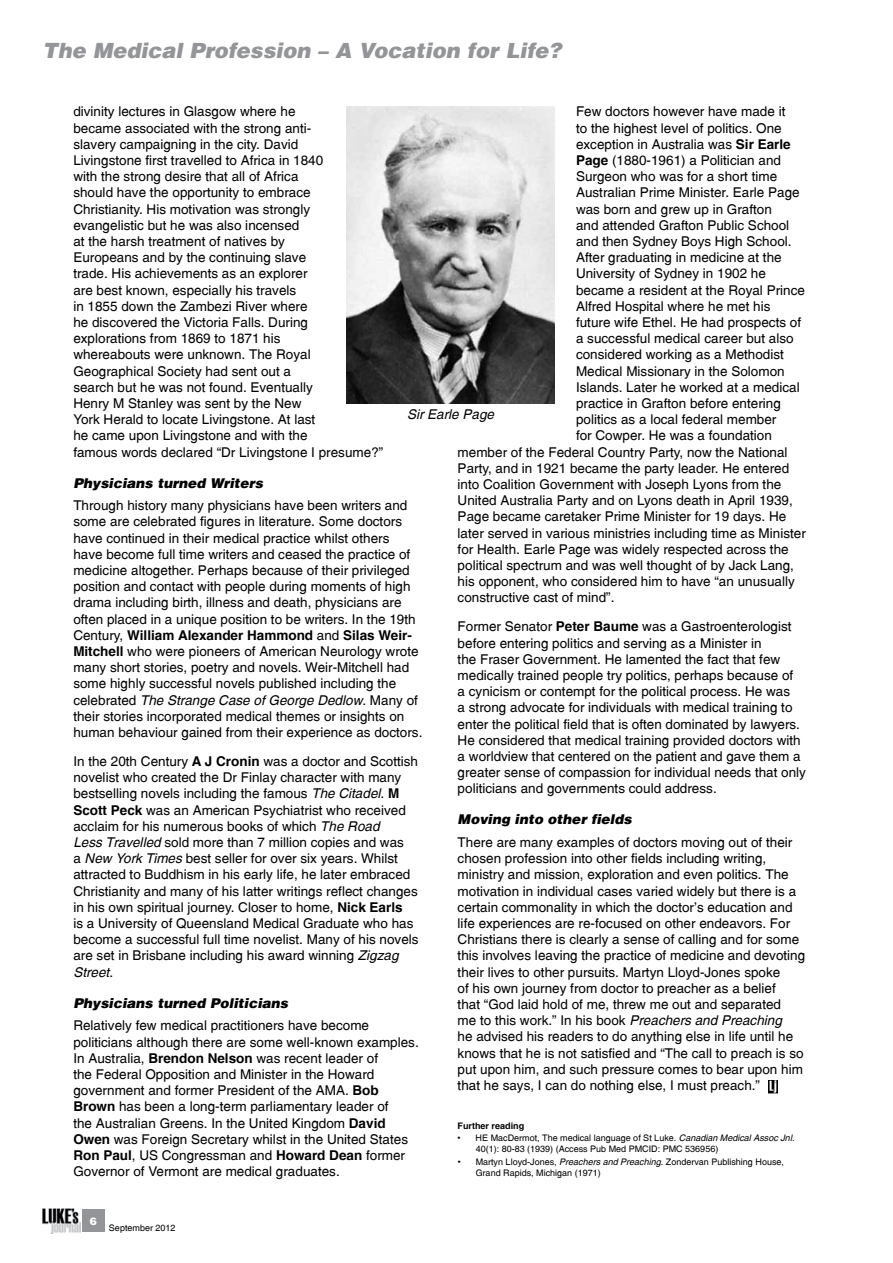
<style>
.page{position:relative;width:893px;height:1263px;background:#fff}
.page>*{position:absolute;margin:0;border:0;box-sizing:border-box;transform-origin:0 0}
.t1{font:italic 900 21px "Switzerland";color:#939598}
.t2{font:13.5px/16.2px "Switzerland Plain";color:#000}
.t3{font:italic 900 13.5px "Switzerland";color:#000}
.t4{font:italic 13.5px "Switzerland";color:#000}
.t5{font:700 13.5px "Switzerland";color:#000}
.t6{font:10.5px "Switzerland Black Plain";color:#fff}
.t7{font:9px/10.8px "Switzerland Plain";color:#000}
.t8{font:700 9px "Switzerland";color:#000}
.s1{font-family:"Switzerland Plain";font-weight:400}
.s2{font-family:"Switzerland";font-weight:700}
.s3{font-family:"Switzerland Plain";font-style:normal}
.s4{font-family:"Switzerland";font-style:italic}
</style>
<div class="page">
<img style="left:43px;top:1209px;width:38px;height:24px">
<div style="left:82px;top:1209px;width:23px;height:23px;background:#939598"></div>
<img style="left:346px;top:106px;width:209px;height:297px">
<img style="left:769px;top:1080px;width:9px;height:14px">
<h1 class="t1" style="left:43px;top:37px;width:520px">The Medical Profession – A Vocation for Life?</h1>
<p class="t2" style="left:73px;top:103px;width:311px">divinity lectures in Glasgow where he<br>became associated with the strong anti-<br>slavery campaigning in the city. David<br>Livingstone first travelled to Africa in 1840<br>with the strong desire that all of Africa<br>should have the opportunity to embrace Christianity. His motivation was strongly evangelistic but he was also incensed<br>at the harsh treatment of natives by<br>Europeans and by the continuing slave<br>trade. His achievements as an explorer<br>are best known, especially his travels<br>in 1855 down the Zambezi River where<br>he discovered the Victoria Falls. During explorations from 1869 to 1871 his<br>whereabouts were unknown. The Royal Geographical Society had sent out a<br>search but he was not found. Eventually<br>Henry M Stanley was sent by the New<br>York Herald to locate Livingstone. At last<br>he came upon Livingstone and with the<br>famous words declared “Dr Livingstone I presume?”</p>
<p class="t3" style="left:73px;top:474px;width:191px">Physicians turned Writers</p>
<p class="t2" style="left:73px;top:497px;width:344px">Through history many physicians have been writers and some are celebrated figures in literature. Some doctors have continued in their medical practice whilst others have become full time writers and ceased the practice of medicine altogether. Perhaps because of their privileged position and contact with people during moments of high drama including birth, illness and death, physicians are often placed in a unique position to be writers. In the 19th</p>
<p class="t5" style="left:73px;top:627px;width:340px"><span class="s1">Century,</span> William Alexander Hammond <span class="s1">and</span> Silas Weir-</p>
<p class="t2" style="left:73px;top:643px;width:347px"><span class="s2">Mitchell</span> who were pioneers of American Neurology wrote many short stories, poetry and novels. Weir-Mitchell had some highly successful novels published including the</p>
<p class="t4" style="left:73px;top:692px;width:346px"><span class="s3">celebrated</span> The Strange Case of George Dedlow<span class="s3">. Many of</span></p>
<p class="t2" style="left:73px;top:708px;width:351px">their stories incorporated medical themes or insights on human behaviour gained from their experience as doctors.</p>
<p class="t2" style="left:73px;top:753px;width:347px">In the 20th Century <span class="s2">A J Cronin</span> was a doctor and Scottish novelist who created the Dr Finlay character with many bestselling novels including the famous <span class="s4">The Citadel</span>. <span class="s2">M Scott Peck</span> was an American Psychiatrist who received acclaim for his numerous books of which <span class="s4">The Road<br>Less Travelled</span> sold more than 7 million copies and was<br>a <span class="s4">New York Times</span> best seller for over six years. Whilst attracted to Buddhism in his early life, he later embraced Christianity and many of his latter writings reflect changes in his own spiritual journey. Closer to home, <span class="s2">Nick Earls<br></span>is a University of Queensland Medical Graduate who has become a successful full time novelist. Many of his novels are set in Brisbane including his award winning <span class="s4">Zigzag</span></p>
<p class="t4" style="left:73px;top:964px;width:41px">Street<span class="s3">.</span></p>
<p class="t3" style="left:73px;top:994px;width:216px">Physicians turned Politicians</p>
<p class="t2" style="left:73px;top:1017px;width:347px">Relatively few medical practitioners have become politicians although there are some well-known examples.<br>In Australia, <span class="s2">Brendon Nelson</span> was recent leader of<br>the Federal Opposition and Minister in the Howard government and former President of the AMA. <span class="s2">Bob Brown</span> has been a long-term parliamentary leader of<br>the Australian Greens. In the United Kingdom <span class="s2">David Owen</span> was Foreign Secretary whilst in the United States <span class="s2">Ron Paul</span>, US Congressman and <span class="s2">Howard Dean</span> former Governor of Vermont are medical graduates.</p>
<p class="t2" style="left:576px;top:103px;width:211px">Few doctors however have made it</p>
<p class="t2" style="left:576px;top:120px;width:207px">to the highest level of politics. One</p>
<p class="t2" style="left:576px;top:136px;width:216px">exception in Australia was <span class="s2">Sir Earle</span></p>
<p class="t2" style="left:576px;top:152px;width:207px"><span class="s2">Page</span> (1880-1961) a Politician and</p>
<p class="t2" style="left:576px;top:168px;width:203px">Surgeon who was for a short time</p>
<p class="t2" style="left:576px;top:184px;width:225px">Australian Prime Minister. Earle Page</p>
<p class="t2" style="left:576px;top:201px;width:197px">was born and grew up in Grafton</p>
<p class="t2" style="left:576px;top:217px;width:215px">and attended Grafton Public School</p>
<p class="t2" style="left:576px;top:233px;width:217px">and then Sydney Boys High School.</p>
<p class="t2" style="left:576px;top:249px;width:207px">After graduating in medicine at the</p>
<p class="t2" style="left:576px;top:265px;width:191px">University of Sydney in 1902 he</p>
<p class="t2" style="left:576px;top:282px;width:230px">became a resident at the Royal Prince</p>
<p class="t2" style="left:576px;top:298px;width:196px">Alfred Hospital where he met his</p>
<p class="t2" style="left:576px;top:314px;width:227px">future wife Ethel. He had prospects of</p>
<p class="t2" style="left:576px;top:330px;width:219px">a successful medical career but also</p>
<p class="t2" style="left:576px;top:346px;width:209px">considered working as a Methodist</p>
<p class="t2" style="left:576px;top:363px;width:210px">Medical Missionary in the Solomon</p>
<p class="t2" style="left:576px;top:379px;width:225px">Islands. Later he worked at a medical</p>
<p class="t2" style="left:576px;top:395px;width:206px">practice in Grafton before entering</p>
<p class="t2" style="left:576px;top:411px;width:202px">politics as a local federal member</p>
<p class="t2" style="left:576px;top:427px;width:197px">for Cowper. He was a foundation</p>
<p class="t2" style="left:458px;top:444px;width:331px">member of the Federal Country Party, now the National</p>
<p class="t2" style="left:458px;top:460px;width:333px">Party, and in 1921 became the party leader. He entered</p>
<p class="t2" style="left:458px;top:476px;width:325px">into Coalition Government with Joseph Lyons from the</p>
<p class="t2" style="left:458px;top:492px;width:337px">United Australia Party and on Lyons death in April 1939,</p>
<p class="t2" style="left:458px;top:508px;width:330px">Page became caretaker Prime Minister for 19 days. He</p>
<p class="t2" style="left:458px;top:525px;width:350px">later served in various ministries including time as Minister</p>
<p class="t2" style="left:458px;top:541px;width:333px">for Health. Earle Page was widely respected across the</p>
<p class="t2" style="left:458px;top:557px;width:338px">political spectrum and was well thought of by Jack Lang,</p>
<p class="t2" style="left:458px;top:573px;width:339px">his opponent, who considered him to have “an unusually</p>
<p class="t2" style="left:458px;top:589px;width:158px">constructive cast of mind”.</p>
<p class="t2" style="left:458px;top:618px;width:350px">Former Senator <span class="s2">Peter Baume</span> was a Gastroenterologist before entering politics and serving as a Minister in<br>the Fraser Government. He lamented the fact that few medically trained people try politics, perhaps because of<br>a cynicism or contempt for the political process. He was<br>a strong advocate for individuals with medical training to enter the political field that is often dominated by lawyers.<br>He considered that medical training provided doctors with a worldview that centered on the patient and gave them a greater sense of compassion for individual needs that only politicians and governments could address.</p>
<p class="t3" style="left:458px;top:811px;width:175px">Moving into other fields</p>
<p class="t2" style="left:458px;top:834px;width:349px">There are many examples of doctors moving out of their chosen profession into other fields including writing, ministry and mission, exploration and even politics. The motivation in individual cases varied widely but there is a certain commonality in which the doctor’s education and life experiences are re-focused on other endeavors. For Christians there is clearly a sense of calling and for some this involves leaving the practice of medicine and devoting their lives to other pursuits. Martyn Lloyd-Jones spoke<br>of his own journey from doctor to preacher as a belief<br>that “God laid hold of me, threw me out and separated<br>me to this work.” In his book <span class="s4">Preachers and Preaching<br></span>he advised his readers to do anything else in life until he knows that he is not satisfied and “The call to preach is so put upon him, and such pressure comes to bear upon him that he says, I can do nothing else, I must preach.”</p>
<p class="t8" style="left:458px;top:1120px;width:68px">Further reading</p>
<p class="t7" style="left:476px;top:1133px;width:320px;text-indent:-18px">• HE MacDermot, The medical language of St Luke. <span class="s4">Canadian Medical Assoc Jnl.<br></span>40(1): 80-83 (1939) (Access Pub Med PMCID: PMC 536956)</p>
<p class="t7" style="left:476px;top:1156px;width:310px;text-indent:-18px">• Martyn Lloyd-Jones, <span class="s4">Preachers and Preaching</span>. Zondervan Publishing House,<br>Grand Rapids, Michigan (1971)</p>
<p class="t4" style="left:407px;top:406px;width:89px">Sir Earle Page</p>
<p class="t6" style="left:90px;top:1214px;width:9px">6</p>
<p class="t7" style="left:109px;top:1222px;width:68px">September 2012</p>
</div>
